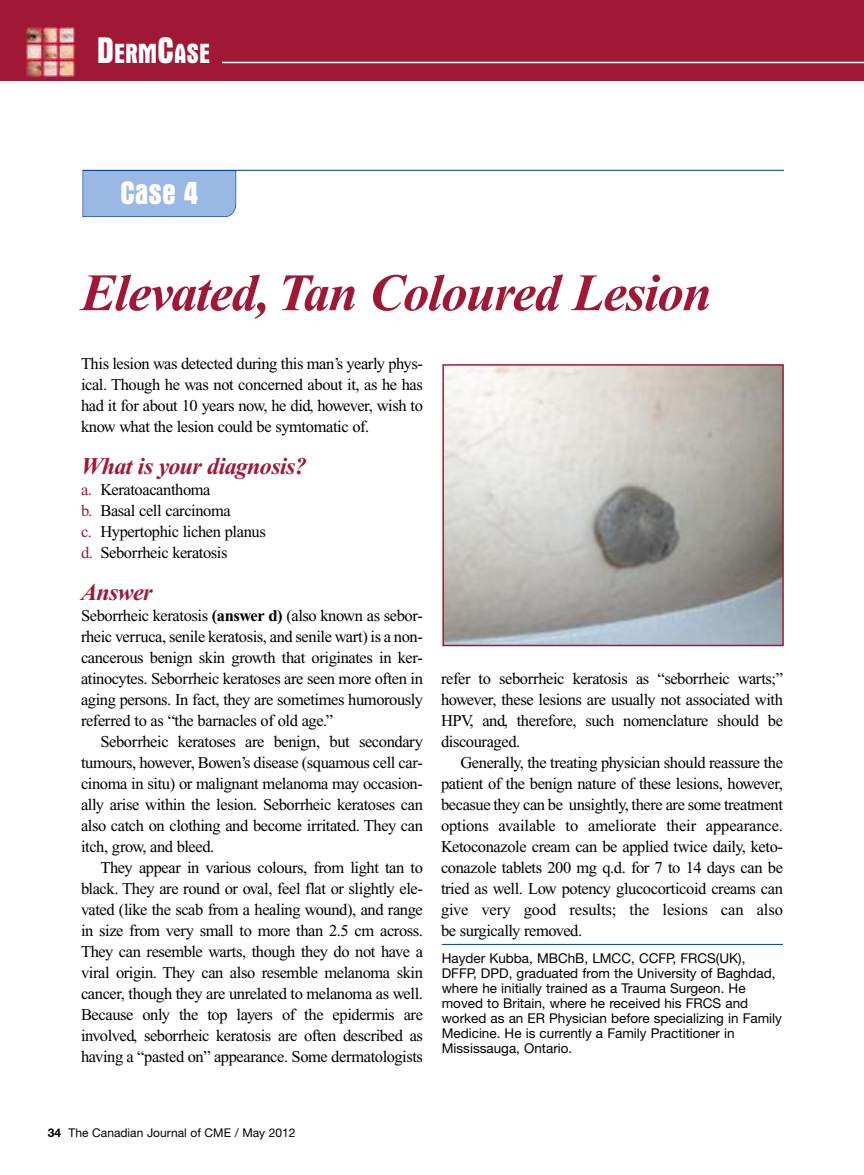
<style>
.page{position:relative;width:864px;height:1175px;background:#fff}
.page>*{position:absolute;margin:0;border:0;box-sizing:border-box;transform-origin:0 0}
.t1{font:italic 700 52.5px "Times";letter-spacing:-.025em;color:#a11837}
.t2{font:700 condensed 33px "Aurora BT";color:#fff}
.t3{font:700 condensed 28.2px "Aurora BT";color:#fff}
.t4{font:italic 700 24px "Times";letter-spacing:-.025em;color:#a11837}
.t5{font:16.5px/21px "Times";letter-spacing:-.025em;color:#000;text-align:justify}
.t6{font:13.5px/15px "Helvetica Neue";color:#000}
.t7{font:12px "Helvetica Neue";color:#000}
.s1{font-size:37.5px}
.s2{color:#a11837}
.s3{font-weight:700}
</style>
<div class="page">
<div style="left:0;top:0;width:864px;height:81px;background:#a11837"></div>
<hr style="left:218px;top:62px;width:646px;height:1px;background:#fff">
<img style="left:26px;top:28px;width:48px;height:48px">
<div style="left:85px;top:36px;width:137px;height:31px;background:#a11837"></div>
<img style="left:445px;top:367px;width:336px;height:276px">
<div style="left:442px;top:364px;width:342px;height:282px;border:2px solid #a11837"></div>
<div style="left:83px;top:171px;width:153px;height:46px;background:#99b8e4"></div>
<hr style="left:83px;top:170px;width:701px;height:1px;background:#003ca2">
<hr style="left:442px;top:944px;width:341px;height:1px;background:#003ca2">
<h3 class="t3" style="left:97px;top:37px;width:115px"><span class="s1">D</span>ERM<span class="s1">C</span>ASE</h3>
<h2 class="t2" style="left:120px;top:173px;width:80px">Case 4</h2>
<h1 class="t1" style="left:81px;top:275px;width:632px">Elevated, Tan Coloured Lesion</h1>
<p class="t5" style="left:81px;top:355px;width:343px">This lesion was detected during this man’s yearly phys&shy;ical. Though he was not concerned about it, as he has had it for about 10 years now, he did, however, wish to know what the lesion could be symtomatic of.</p>
<h3 class="t4" style="left:81px;top:458px;width:227px">What is your diagnosis?</h3>
<p class="t5" style="left:81px;top:481px;width:186px;text-align:left"><span class="s2">a.</span> Keratoacanthoma<br><span class="s2">b.</span> Basal cell carcinoma<br><span class="s2">c.</span> Hypertophic lichen planus <span class="s2">d.</span> Seborrheic keratosis</p>
<h3 class="t4" style="left:81px;top:584px;width:73px">Answer</h3>
<p class="t5" style="left:81px;top:607px;width:343px">Seborrheic keratosis <span class="s3">(answer d)</span> (also known as sebor&shy;rheic verruca, senile keratosis, and senile wart) is a non&shy;cancerous benign skin growth that originates in ker&shy;atinocytes. Seborrheic keratoses are seen more often in aging persons. In fact, they are sometimes humorously referred to as “the barnacles of old age.”</p>
<p class="t5" style="left:81px;top:733px;width:343px;text-indent:19px">Seborrheic keratoses are benign, but secondary tumours, however, Bowen’s disease (squamous cell car&shy;cinoma in situ) or malignant melanoma may occasion&shy;ally arise within the lesion. Seborrheic keratoses can also catch on clothing and become irritated. They can itch, grow, and bleed.</p>
<p class="t5" style="left:81px;top:859px;width:343px;text-indent:19px">They appear in various colours, from light tan to black. They are round or oval, feel flat or slightly ele&shy;vated (like the scab from a healing wound), and range in size from very small to more than 2.5 cm across.<br>They can resemble warts, though they do not have a viral origin. They can also resemble melanoma skin cancer, though they are unrelated to melanoma as well.<br>Because only the top layers of the epidermis are involved, seborrheic keratosis are often described as having a “pasted on” appearance. Some dermatologists</p>
<p class="t5" style="left:441px;top:670px;width:343px">refer to seborrheic keratosis as “seborrheic warts;” however, these lesions are usually not associated with HPV, and, therefore, such nomenclature should be discouraged.</p>
<p class="t5" style="left:441px;top:754px;width:343px;text-indent:19px">Generally, the treating physician should reassure the patient of the benign nature of these lesions, however, becasue they can be unsightly, there are some treatment options available to ameliorate their appearance.<br>Ketoconazole cream can be applied twice daily, keto&shy;conazole tablets 200 mg q.d. for 7 to 14 days can be tried as well. Low potency glucocorticoid creams can give very good results; the lesions can also be surgically removed.</p>
<p class="t6" style="left:442px;top:952px;width:342px">Hayder Kubba, MBChB, LMCC, CCFP, FRCS(UK), DFFP, DPD, graduated from the University of Baghdad, where he initially trained as a Trauma Surgeon. He moved to Britain, where he received his FRCS and worked as an ER Physician before specializing in Family Medicine. He is currently a Family Practitioner in Mississauga, Ontario.</p>
<p class="t7" style="left:48px;top:1128px;width:249px"><span class="s3">34</span> The Canadian Journal of CME / May 2012</p>
</div>
